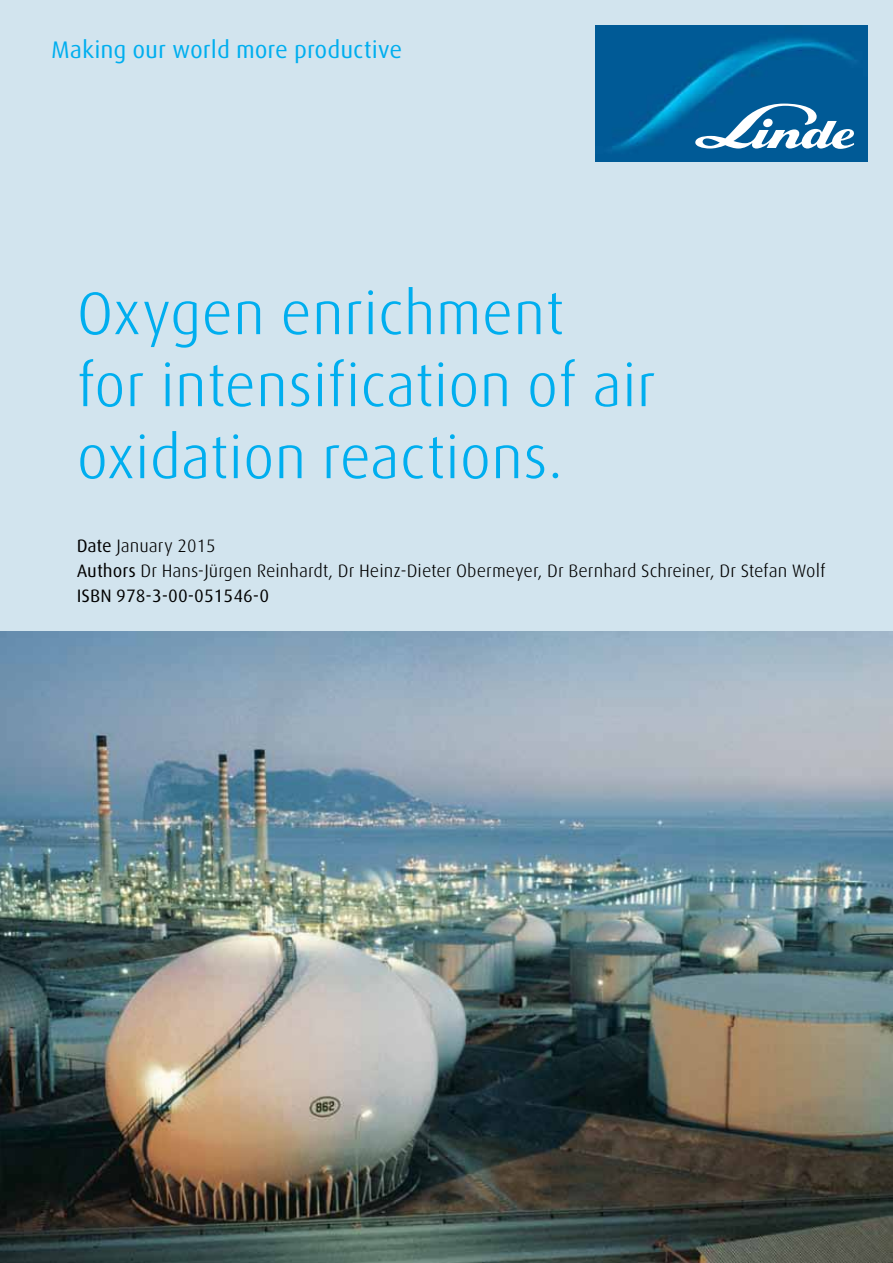
<style>
.page{position:relative;width:893px;height:1263px;background:#d2e4ee}
.page>*{position:absolute;margin:0;border:0;box-sizing:border-box;transform-origin:0 0}
.t1{font:300 60px/72px "Linde Dax Global";color:#00aeef}
.t2{font:24px "Linde Dax Global";letter-spacing:-.005em;color:#00aeef}
.t3{font:300 18px/25.2px "Linde Dax Global";color:#000}
.s1{font-weight:400}
</style>
<div class="page">
<img style="left:0;top:631px;width:893px;height:632px">
<img style="left:595px;top:25px;width:273px;height:137px">
<svg style="left:695px;top:104px;width:160px;height:45px;background:#528fb8"></svg>
<h2 class="t2" style="left:51px;top:35px;width:353px">Making our world more productive</h2>
<h1 class="t1" style="left:77px;top:277px;width:581px">Oxygen enrichment<br>for intensification of air oxidation reactions.</h1>
<p class="t3" style="left:77px;top:533px;width:750px"><span class="s1">Date</span> January 2015<br><span class="s1">Authors</span> Dr Hans-Jürgen Reinhardt, Dr Heinz-Dieter Obermeyer, Dr Bernhard Schreiner, Dr Stefan Wolf<br><span class="s1">ISBN 978-3-00-051546-0</span></p>
</div>
